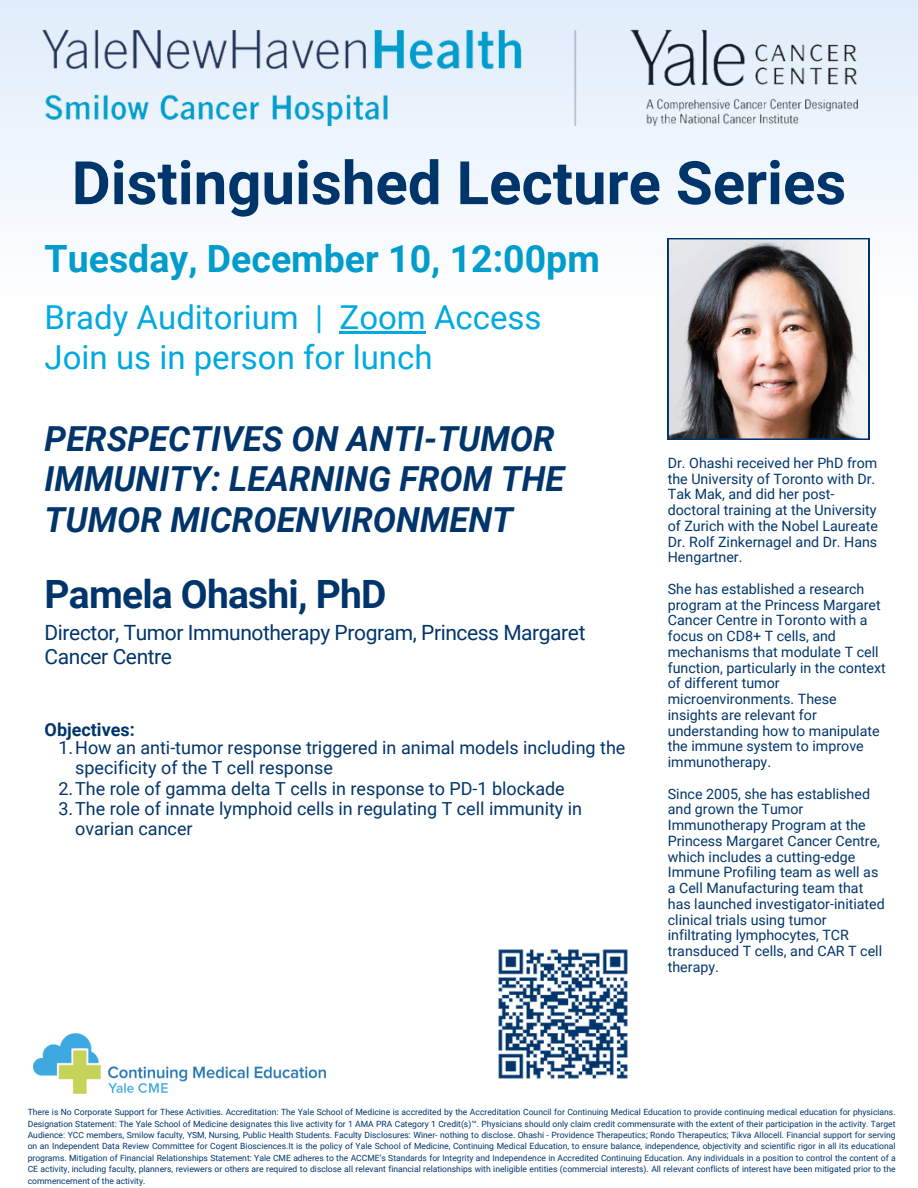
<style>
.page{position:relative;width:918px;height:1188px;background:#fff}
.page>*{position:absolute;margin:0;border:0;box-sizing:border-box;transform-origin:0 0}
.t1{font:700 60px "Roboto";color:#00356b}
.t2{font:700 39px "Roboto";letter-spacing:-.02em;color:#00356b}
.t3{font:700 37.5px "Roboto";color:#009ccc}
.t4{font:italic 700 34.5px/40.5px "Roboto";color:#00356b}
.t5{font:33px/40.5px "Roboto";color:#00a9e0}
.t6{font:21px/24.8px "Roboto";letter-spacing:-.02em;color:#00356b}
.t7{font:18px/20.2px "Roboto";color:#00356b}
.t8{font:700 18px "Roboto";color:#00356b}
.t9{font:14.25px/15.8px "Roboto";color:#00356b}
.t10{font:8.55px/11.4px "Roboto";color:#00356b;text-align:justify}
</style>
<div class="page">
<img style="left:33px;top:1034px;width:293px;height:60px">
<div style="left:1px;top:0;width:917px;height:316px;background:linear-gradient(to bottom,#e0ecfa,#fefefe)"></div>
<img style="left:43px;top:30px;width:814px;height:95px">
<img style="left:668px;top:238px;width:201px;height:202px">
<img style="left:498px;top:949px;width:130px;height:130px">
<hr style="left:340px;top:331px;width:86px;height:2px;background:#00a9e0">
<h5 class="t1" style="left:72px;top:149px;width:776px">Distinguished Lecture Series</h5>
<p class="t3" style="left:45px;top:237px;width:557px">Tuesday, December 10, 12:00pm</p>
<h3 class="t5" style="left:45px;top:297px;width:499px">Brady Auditorium | Zoom Access<br>Join us in person for lunch</h3>
<p class="t4" style="left:45px;top:418px;width:521px">PERSPECTIVES ON ANTI-TUMOR<br>IMMUNITY: LEARNING FROM THE<br>TUMOR MICROENVIRONMENT</p>
<h1 class="t2" style="left:45px;top:572px;width:343px">Pamela Ohashi, PhD</h1>
<h1 class="t6" style="left:45px;top:620px;width:542px">Director, Tumor Immunotherapy Program, Princess Margaret<br>Cancer Centre</h1>
<h4 class="t8" style="left:45px;top:719px;width:92px">Objectives:</h4>
<h2 class="t7" style="left:75px;top:738px;width:552px;text-indent:-17px">1.How an anti-tumor response triggered in animal models including the specificity of the T cell response</h2>
<p class="t7" style="left:59px;top:778px;width:508px">2.The role of gamma delta T cells in response to PD-1 blockade</p>
<p class="t7" style="left:75px;top:799px;width:509px;text-indent:-17px">3.The role of innate lymphoid cells in regulating T cell immunity in ovarian cancer</p>
<h6 class="t9" style="left:668px;top:455px;width:212px">Dr. Ohashi received her PhD from the University of Toronto with Dr.<br>Tak Mak, and did her post&shy;doctoral training at the University of Zurich with the Nobel Laureate<br>Dr. Rolf Zinkernagel and Dr. Hans<br>Hengartner.</h6>
<p class="t9" style="left:668px;top:581px;width:219px">She has established a research program at the Princess Margaret<br>Cancer Centre in Toronto with a focus on CD8+ T cells, and mechanisms that modulate T cell function, particularly in the context of different tumor microenvironments. These insights are relevant for understanding how to manipulate the immune system to improve immunotherapy.</p>
<p class="t9" style="left:668px;top:786px;width:219px">Since 2005, she has established and grown the Tumor<br>Immunotherapy Program at the<br>Princess Margaret Cancer Centre, which includes a cutting-edge<br>Immune Profiling team as well as a Cell Manufacturing team that has launched investigator-initiated clinical trials using tumor infiltrating lymphocytes, TCR transduced T cells, and CAR T cell therapy.</p>
<p class="t10" style="left:28px;top:1107px;width:869px">There is No Corporate Support for These Activities. Accreditation: The Yale School of Medicine is accredited by the Accreditation Council for Continuing Medical Education to provide continuing medical education for physicians.<br>Designation Statement: The Yale School of Medicine designates this live activity for 1 AMA PRA Category 1 Credit(s)™. Physicians should only claim credit commensurate with the extent of their participation in the activity. Target Audience: YCC members, Smilow faculty, YSM, Nursing, Public Health Students. Faculty Disclosures: Winer- nothing to disclose. Ohashi - Providence Therapeutics; Rondo Therapeutics; Tikva Allocell. Financial support for serving on an Independent Data Review Committee for Cogent Biosciences.It is the policy of Yale School of Medicine, Continuing Medical Education, to ensure balance, independence, objectivity and scientific rigor in all its educational programs. Mitigation of Financial Relationships Statement: Yale CME adheres to the ACCME’s Standards for Integrity and Independence in Accredited Continuing Education. Any individuals in a position to control the content of a CE activity, including faculty, planners, reviewers or others are required to disclose all relevant financial relationships with ineligible entities (commercial interests). All relevant conflicts of interest have been mitigated prior to the commencement of the activity.</p>
</div>
